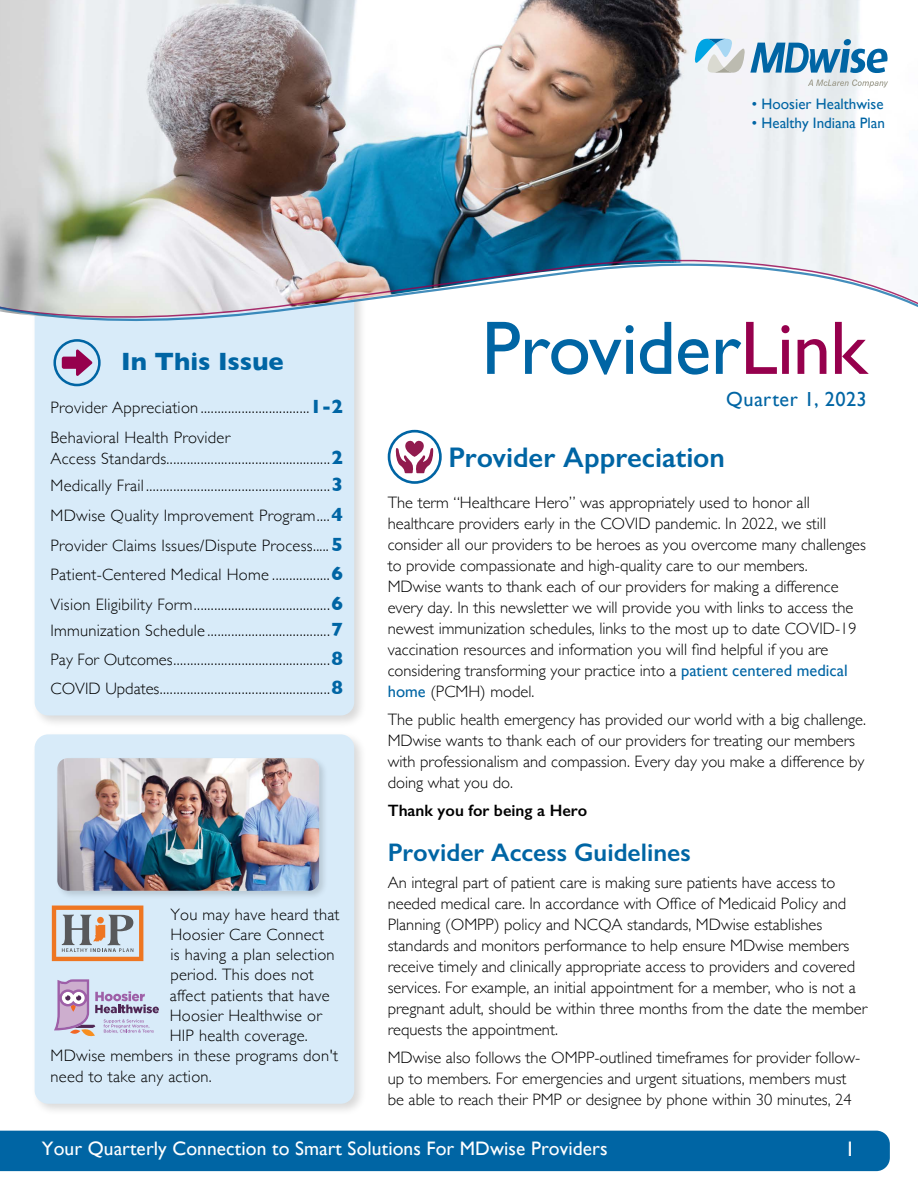
<style>
.page{position:relative;width:918px;height:1188px;background:#fff}
.page>*{position:absolute;margin:0;border:0;box-sizing:border-box;transform-origin:0 0}
.t1{font:76.5px "Gill Sans";letter-spacing:-.01em;color:#0065a4}
.t2{font:600 28.5px "Gill Sans";color:#0065a4}
.t3{font:600 25.5px "Gill Sans";color:#0065a4}
.t4{font:700 25.5px "Gill Sans";color:#0065a4}
.t5{font:21px "Gill Sans";color:#fff}
.t6{font:20.4px "Gill Sans";letter-spacing:.025em;color:#0065a4}
.t7{font:19.5px "Gill Sans";letter-spacing:.005em;color:#fff}
.t8{font:300 16.5px/21px "Gill Sans";color:#000}
.t9{font:600 16.5px "Gill Sans";color:#000}
.t10{font:15.15px "Gill Sans";color:#0065a4}
.s1{font-weight:700;font-size:19.5px;color:#0065a4}
.s2{color:#96004d}
.s3{font-weight:400;color:#0065a4}
</style>
<div class="page">
<div style="left:31px;top:280px;width:336px;height:449px;background:#000;opacity:.15"></div>
<div style="left:31px;top:731px;width:336px;height:386px;background:#000;opacity:.15"></div>
<div style="left:35px;top:283px;width:319px;height:433px;background:#d8ebf9;border-radius:14px"></div>
<img style="left:0;top:0;width:918px;height:252px">
<svg style="left:0;top:252px;width:918px;height:4px"></svg>
<svg style="left:0;top:256px;width:918px;height:83px"></svg>
<div style="left:53px;top:339px;width:48px;height:47px;border:3px solid #0065a4;border-radius:50%"></div>
<svg style="left:62px;top:349px;width:30px;height:27px"></svg>
<svg style="left:808px;top:79px;width:80px;height:9px"></svg>
<svg style="left:695px;top:39px;width:193px;height:34px"></svg>
<div style="left:35px;top:734px;width:319px;height:370px;background:#d8ebf9;border-radius:14px"></div>
<div style="left:55px;top:756px;width:274px;height:145px;background:#000;opacity:.15"></div>
<img style="left:57px;top:758px;width:262px;height:133px">
<svg style="left:54px;top:979px;width:105px;height:57px"></svg>
<svg style="left:52px;top:906px;width:91px;height:55px"></svg>
<svg style="left:388px;top:430px;width:54px;height:54px"></svg>
<div style="left:0;top:1131px;width:890px;height:40px;background:#0065a4"></div>
<p class="t10" style="left:752px;top:95px;width:133px">• Hoosier Healthwise</p>
<p class="t10" style="left:752px;top:114px;width:134px">• Healthy Indiana Plan</p>
<h2 class="t4" style="left:121px;top:341px;width:164px">In This Issue</h2>
<p class="t8" style="left:51px;top:397px;width:294px">Provider Appreciation ................................<span class="s1">1-2</span></p>
<p class="t8" style="left:51px;top:426px;width:294px">Behavioral Health Provider<br>Access Standards................................................<span class="s1">2</span></p>
<p class="t8" style="left:51px;top:475px;width:294px">Medically Frail ......................................................<span class="s1">3</span></p>
<p class="t8" style="left:51px;top:504px;width:294px">MDwise Quality Improvement Program....<span class="s1">4</span></p>
<p class="t8" style="left:51px;top:535px;width:294px">Provider Claims Issues/Dispute Process..... <span class="s1">5</span></p>
<p class="t8" style="left:51px;top:564px;width:294px">Patient-Centered Medical Home .................<span class="s1">6</span></p>
<p class="t8" style="left:51px;top:593px;width:294px">Vision Eligibility Form........................................<span class="s1">6</span></p>
<p class="t8" style="left:51px;top:619px;width:294px">Immunization Schedule ....................................<span class="s1">7</span></p>
<p class="t8" style="left:51px;top:648px;width:294px">Pay For Outcomes..............................................<span class="s1">8</span></p>
<p class="t8" style="left:51px;top:678px;width:294px">COVID Updates..................................................<span class="s1">8</span></p>
<p class="t8" style="left:170px;top:903px;width:171px;line-height:20.2px">You may have heard that<br>Hoosier Care Connect<br>is having a plan selection period. This does not affect patients that have<br>Hoosier Healthwise or<br>HIP health coverage.</p>
<p class="t8" style="left:51px;top:1045px;width:289px;line-height:20.2px">MDwise members in these programs don't need to take any action.</p>
<h1 class="t1" style="left:482px;top:303px;width:387px">Provider<span class="s2">Link</span></h1>
<p class="t6" style="left:726px;top:388px;width:142px">Quarter 1, 2023</p>
<h2 class="t2" style="left:448px;top:440px;width:278px">Provider Appreciation</h2>
<p class="t8" style="left:388px;top:491px;width:480px">The term “Healthcare Hero” was appropriately used to honor all healthcare providers early in the COVID pandemic. In 2022, we still consider all our providers to be heroes as you overcome many challenges to provide compassionate and high-quality care to our members.<br>MDwise wants to thank each of our providers for making a difference every day. In this newsletter we will provide you with links to access the newest immunization schedules, links to the most up to date COVID-19 vaccination resources and information you will find helpful if you are considering transforming your practice into a <span class="s3">patient centered medical home</span> (PCMH) model.</p>
<p class="t8" style="left:388px;top:708px;width:480px">The public health emergency has provided our world with a big challenge.<br>MDwise wants to thank each of our providers for treating our members with professionalism and compassion. Every day you make a difference by doing what you do.</p>
<p class="t9" style="left:388px;top:800px;width:201px">Thank you for being a Hero</p>
<h3 class="t3" style="left:388px;top:837px;width:304px">Provider Access Guidelines</h3>
<p class="t8" style="left:388px;top:872px;width:481px">An integral part of patient care is making sure patients have access to needed medical care. In accordance with Office of Medicaid Policy and Planning (OMPP) policy and NCQA standards, MDwise establishes standards and monitors performance to help ensure MDwise members receive timely and clinically appropriate access to providers and covered services. For example, an initial appointment for a member, who is not a pregnant adult, should be within three months from the date the member requests the appointment.</p>
<p class="t8" style="left:388px;top:1046px;width:474px">MDwise also follows the OMPP-outlined timeframes for provider follow&shy;up to members. For emergencies and urgent situations, members must be able to reach their PMP or designee by phone within 30 minutes, 24</p>
<p class="t7" style="left:42px;top:1137px;width:567px">Your Quarterly Connection to Smart Solutions For MDwise Providers</p>
<p class="t5" style="left:845px;top:1137px;width:12px">1</p>
</div>
